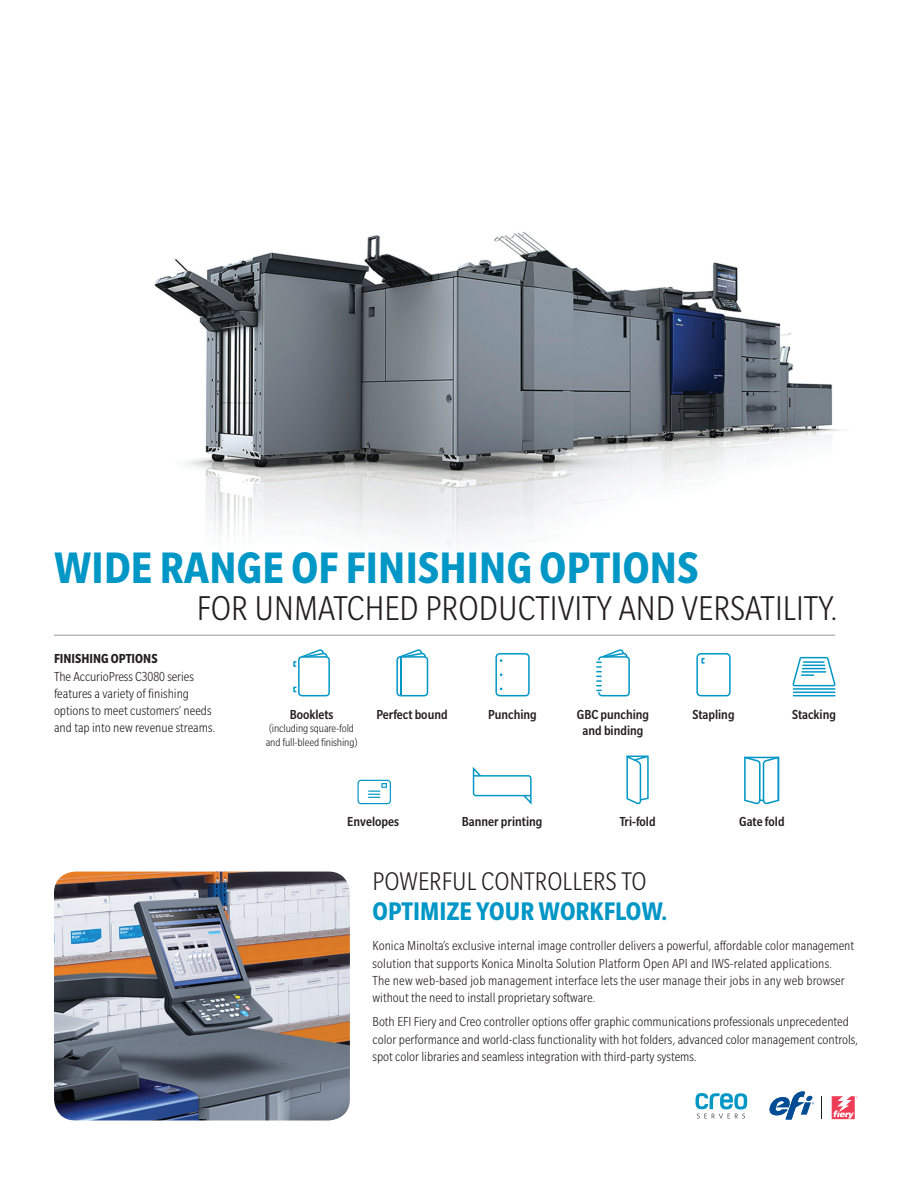
<style>
.page{position:relative;width:918px;height:1188px;background:#fff}
.page>*{position:absolute;margin:0;border:0;box-sizing:border-box;transform-origin:0 0}
.t1{font:700 condensed 48px "Slate Std";letter-spacing:.005em;color:#0097c7}
.t2{font:300 condensed 37.5px "Slate Std";color:#231f20}
.t3{font:300 condensed 27.75px "Slate Std";color:#231f20}
.t4{font:700 condensed 27.75px "Slate Std";color:#0097c7}
.t5{font:300 condensed 14.25px/17.2px "Slate Std";color:#231f20}
.t6{font:500 condensed 14.25px/16.5px "Slate Std";color:#231f20;text-align:center}
.t7{font:700 condensed 14.25px "Slate Std";color:#231f20}
.t8{font:300 condensed 12px/13.5px "Slate Std";letter-spacing:-.01em;color:#231f20}
</style>
<div class="page">
<img style="left:54px;top:872px;width:296px;height:248px">
<img style="left:77px;top:231px;width:767px;height:405px">
<svg style="left:696px;top:653px;width:35px;height:43px"></svg>
<hr style="left:793px;top:688px;width:42px;height:2px;background:#0097c7">
<svg style="left:792px;top:657px;width:44px;height:29px"></svg>
<hr style="left:793px;top:692px;width:42px;height:1px;background:#0097c7">
<hr style="left:793px;top:695px;width:42px;height:1px;background:#0097c7">
<svg style="left:396px;top:649px;width:32px;height:47px"></svg>
<hr style="left:400px;top:657px;width:2px;height:39px;background:#0097c7">
<svg style="left:293px;top:649px;width:37px;height:47px"></svg>
<svg style="left:495px;top:653px;width:35px;height:43px"></svg>
<hr style="left:54px;top:635px;width:781px;height:1px;background:#939598">
<svg style="left:596px;top:649px;width:34px;height:47px"></svg>
<svg style="left:696px;top:1093px;width:51px;height:25px"></svg>
<svg style="left:769px;top:1092px;width:89px;height:28px"></svg>
<svg style="left:744px;top:757px;width:35px;height:47px"></svg>
<svg style="left:357px;top:780px;width:34px;height:24px"></svg>
<svg style="left:473px;top:767px;width:59px;height:38px"></svg>
<svg style="left:626px;top:756px;width:23px;height:48px"></svg>
<h1 class="t1" style="left:54px;top:542px;width:646px">WIDE RANGE OF FINISHING OPTIONS</h1>
<h2 class="t2" style="left:197px;top:589px;width:643px">FOR UNMATCHED PRODUCTIVITY AND VERSATILITY.</h2>
<p class="t7" style="left:54px;top:651px;width:105px">FINISHING OPTIONS</p>
<p class="t5" style="left:54px;top:668px;width:163px">The AccurioPress C3080 series features a variety of finishing options to meet customers’ needs and tap into new revenue streams.</p>
<p class="t6" style="left:290px;top:706px;width:45px">Booklets</p>
<p class="t6" style="left:376px;top:706px;width:73px">Perfect bound</p>
<p class="t6" style="left:692px;top:706px;width:44px">Stapling</p>
<p class="t6" style="left:792px;top:706px;width:45px">Stacking</p>
<p class="t8" style="left:266px;top:722px;width:93px">(including square-fold and full-bleed finishing)</p>
<p class="t6" style="left:488px;top:706px;width:50px">Punching</p>
<p class="t6" style="left:577px;top:706px;width:74px">GBC punching and binding</p>
<p class="t6" style="left:347px;top:813px;width:53px">Envelopes</p>
<p class="t6" style="left:462px;top:813px;width:82px">Banner printing</p>
<p class="t6" style="left:739px;top:813px;width:47px">Gate fold</p>
<p class="t6" style="left:620px;top:813px;width:37px">Tri-fold</p>
<h3 class="t3" style="left:373px;top:867px;width:275px">POWERFUL CONTROLLERS TO</h3>
<h3 class="t4" style="left:373px;top:896px;width:296px">OPTIMIZE YOUR WORKFLOW.</h3>
<p class="t5" style="left:373px;top:937px;width:483px">Konica Minolta’s exclusive internal image controller delivers a powerful, affordable color management solution that supports Konica Minolta Solution Platform Open API and IWS-related applications.<br>The new web-based job management interface lets the user manage their jobs in any web browser without the need to install proprietary software.</p>
<p class="t5" style="left:373px;top:1013px;width:487px">Both EFI Fiery and Creo controller options offer graphic communications professionals unprecedented color performance and world-class functionality with hot folders, advanced color management controls, spot color libraries and seamless integration with third-party systems.</p>
</div>
